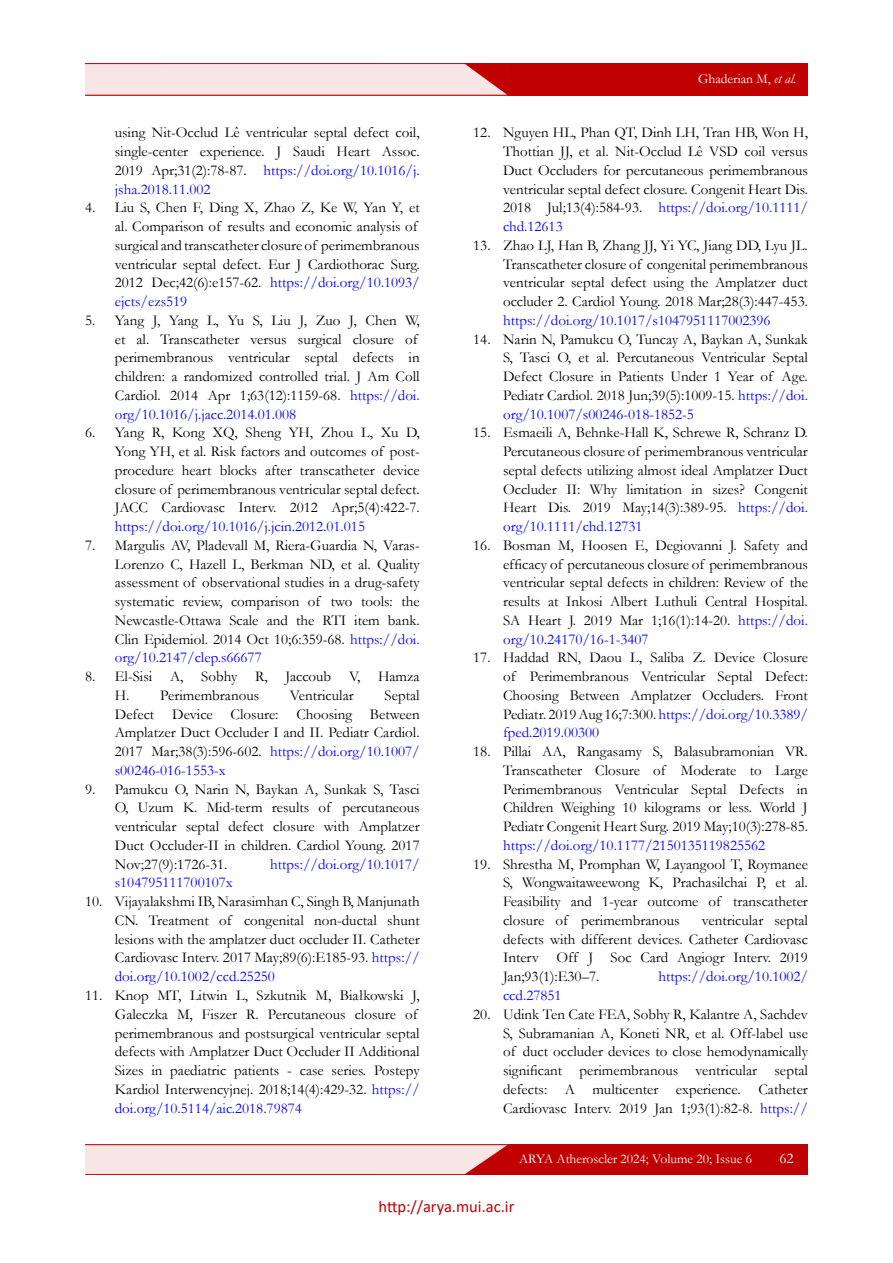
<style>
.page{position:relative;width:893px;height:1263px;background:#fff}
.page>*{position:absolute;margin:0;border:0;box-sizing:border-box;transform-origin:0 0}
.t1{font:16.5px "Calibri";color:#c00000}
.t2{font:15px/18.8px "Garamond";color:#000;text-align:justify}
.t3{font:15px "Garamond";color:#00f}
.t4{font:15px "Garamond";color:#fff}
.t5{font:13.5px "Garamond";color:#fff}
.s1{color:#00f}
.s2{font-style:italic}
</style>
<div class="page">
<img style="left:85px;top:1144px;width:723px;height:30px">
<img style="left:85px;top:64px;width:723px;height:31px">
<p class="t2" style="left:115px;top:123px;width:306px">using Nit-Occlud Lê ventricular septal defect coil, single-center experience. J Saudi Heart Assoc.<br>2019 Apr;31(2):78-87. <span class="s1">https://doi.org/10.1016/j. jsha.2018.11.002</span></p>
<p class="t2" style="left:115px;top:198px;width:306px;text-align:left;text-indent:-30px">4. Liu S, Chen F, Ding X, Zhao Z, Ke W, Yan Y, et al. Comparison of results and economic analysis of surgical and transcatheter closure of perimembranous ventricular septal defect. Eur J Cardiothorac Surg.<br>2012 Dec;42(6):e157-62. <span class="s1">https://doi.org/10.1093/ ejcts/ezs519</span></p>
<p class="t2" style="left:115px;top:310px;width:306px;text-align:left;text-indent:-30px">5. Yang J, Yang L, Yu S, Liu J, Zuo J, Chen W, et al. Transcatheter versus surgical closure of perimembranous ventricular septal defects in children: a randomized controlled trial. J Am Coll Cardiol. 2014 Apr 1;63(12):1159-68. <span class="s1">https://doi. org/10.1016/j.jacc.2014.01.008</span></p>
<p class="t2" style="left:115px;top:423px;width:306px;text-indent:-30px">6. Yang R, Kong XQ, Sheng YH, Zhou L, Xu D, Yong YH, et al. Risk factors and outcomes of post&shy;procedure heart blocks after transcatheter device closure of perimembranous ventricular septal defect.<br>JACC Cardiovasc Interv. 2012 Apr;5(4):422-7.</p>
<p class="t3" style="left:115px;top:516px;width:252px">https://doi.org/10.1016/j.jcin.2012.01.015</p>
<p class="t2" style="left:115px;top:535px;width:306px;text-indent:-30px">7. Margulis AV, Pladevall M, Riera-Guardia N, Varas-Lorenzo C, Hazell L, Berkman ND, et al. Quality assessment of observational studies in a drug-safety systematic review, comparison of two tools: the Newcastle-Ottawa Scale and the RTI item bank.<br>Clin Epidemiol. 2014 Oct 10;6:359-68. <span class="s1">https://doi. org/10.2147/clep.s66677</span></p>
<p class="t2" style="left:115px;top:667px;width:306px;text-indent:-30px">8. El-Sisi A, Sobhy R, Jaccoub V, Hamza<br>H. Perimembranous</p>
<p class="t2" style="left:115px;top:685px;width:306px;text-indent:270px">Septal Defect Device Closure: Choosing Between Amplatzer Duct Occluder I and II. Pediatr Cardiol.<br>2017 Mar;38(3):596-602. <span class="s1">https://doi.org/10.1007/ s00246-016-1553-x</span></p>
<p class="t2" style="left:115px;top:779px;width:306px;text-indent:-30px">9. Pamukcu O, Narin N, Baykan A, Sunkak S, Tasci O, Uzum K. Mid-term results of percutaneous ventricular septal defect closure with Amplatzer Duct Occluder-II in children. Cardiol Young. 2017<br>Nov;27(9):1726-31.</p>
<p class="t2" style="left:290px;top:685px;width:65px">Ventricular</p>
<p class="t3" style="left:270px;top:854px;width:151px">https://doi.org/10.1017/</p>
<p class="t3" style="left:115px;top:873px;width:119px">s104795111700107x</p>
<p class="t2" style="left:115px;top:892px;width:306px;text-indent:-30px">10. Vijayalakshmi IB, Narasimhan C, Singh B, Manjunath CN. Treatment of congenital non-ductal shunt lesions with the amplatzer duct occluder II. Catheter Cardiovasc Interv. 2017 May;89(6):E185-93. <span class="s1">https:// doi.org/10.1002/ccd.25250</span></p>
<p class="t2" style="left:115px;top:985px;width:306px;text-align:left;text-indent:-30px">11. Knop MT, Litwin L, Szkutnik M, Białkowski J, Galeczka M, Fiszer R. Percutaneous closure of perimembranous and postsurgical ventricular septal defects with Amplatzer Duct Occluder II Additional Sizes in paediatric patients - case series. Postepy Kardiol Interwencyjnej. 2018;14(4):429-32. <span class="s1">https:// doi.org/10.5114/aic.2018.79874</span></p>
<p class="t5" style="left:698px;top:70px;width:100px">Ghaderian M, <span class="s2">et al.</span></p>
<p class="t2" style="left:503px;top:123px;width:306px;text-indent:-30px">12. Nguyen HL, Phan QT, Dinh LH, Tran HB, Won H, Thottian JJ, et al. Nit-Occlud Lê VSD coil versus Duct Occluders for percutaneous perimembranous ventricular septal defect closure. Congenit Heart Dis.<br>2018 Jul;13(4):584-93. <span class="s1">https://doi.org/10.1111/ chd.12613</span></p>
<p class="t2" style="left:503px;top:235px;width:306px;text-indent:-30px">13. Zhao LJ, Han B, Zhang JJ, Yi YC, Jiang DD, Lyu JL.<br>Transcatheter closure of congenital perimembranous ventricular septal defect using the Amplatzer duct occluder 2. Cardiol Young. 2018 Mar;28(3):447-453.</p>
<p class="t3" style="left:503px;top:310px;width:269px">https://doi.org/10.1017/s1047951117002396</p>
<p class="t2" style="left:503px;top:329px;width:306px;text-indent:-30px">14. Narin N, Pamukcu O, Tuncay A, Baykan A, Sunkak S, Tasci O, et al. Percutaneous Ventricular Septal Defect Closure in Patients Under 1 Year of Age.<br>Pediatr Cardiol. 2018 Jun;39(5):1009-15. <span class="s1">https://doi. org/10.1007/s00246-018-1852-5</span></p>
<p class="t2" style="left:503px;top:423px;width:306px;text-indent:-30px">15. Esmaeili A, Behnke-Hall K, Schrewe R, Schranz D.<br>Percutaneous closure of perimembranous ventricular septal defects utilizing almost ideal Amplatzer Duct Occluder II: Why limitation in sizes? Congenit Heart Dis. 2019 May;14(3):389-95. <span class="s1">https://doi. org/10.1111/chd.12731</span></p>
<p class="t2" style="left:503px;top:535px;width:306px;text-indent:-30px">16. Bosman M, Hoosen E, Degiovanni J. Safety and efficacy of percutaneous closure of perimembranous ventricular septal defects in children: Review of the results at Inkosi Albert Luthuli Central Hospital.<br>SA Heart J. 2019 Mar 1;16(1):14-20. <span class="s1">https://doi. org/10.24170/16-1-3407</span></p>
<p class="t2" style="left:503px;top:648px;width:306px;text-indent:-30px">17. Haddad RN, Daou L, Saliba Z. Device Closure of Perimembranous Ventricular Septal Defect:<br>Choosing Between Amplatzer Occluders. Front Pediatr. 2019 Aug 16;7:300. <span class="s1">https://doi.org/10.3389/ fped.2019.00300</span></p>
<p class="t2" style="left:503px;top:742px;width:306px;text-indent:-30px">18. Pillai AA, Rangasamy S, Balasubramonian VR.<br>Transcatheter Closure of Moderate to Large Perimembranous Ventricular Septal Defects in Children Weighing 10 kilograms or less. World J Pediatr Congenit Heart Surg. 2019 May;10(3):278-85.</p>
<p class="t3" style="left:503px;top:835px;width:264px">https://doi.org/10.1177/2150135119825562</p>
<p class="t2" style="left:503px;top:854px;width:306px;text-indent:-30px">19. Shrestha M, Promphan W, Layangool T, Roymanee S, Wongwaitaweewong K, Prachasilchai P, et al.<br>Feasibility and 1-year outcome of transcatheter closure of perimembranous</p>
<p class="t2" style="left:503px;top:910px;width:306px;text-indent:199px">ventricular septal defects with different devices. Catheter Cardiovasc Interv Off J Soc Card Angiogr Interv. 2019<br>Jan;93(1):E30–7.</p>
<p class="t3" style="left:658px;top:966px;width:151px">https://doi.org/10.1002/</p>
<p class="t3" style="left:503px;top:985px;width:60px">ccd.27851</p>
<p class="t2" style="left:503px;top:1004px;width:306px;text-indent:-30px">20. Udink Ten Cate FEA, Sobhy R, Kalantre A, Sachdev S, Subramanian A, Koneti NR, et al. Off-label use of duct occluder devices to close hemodynamically significant perimembranous ventricular septal defects: A multicenter experience. Catheter Cardiovasc Interv. 2019 Jan 1;93(1):82-8. <span class="s1">https://</span></p>
<p class="t5" style="left:519px;top:1150px;width:234px">ARYA Atheroscler 2024; Volume 20; Issue 6</p>
<p class="t4" style="left:779px;top:1148px;width:16px">62</p>
<p class="t1" style="left:379px;top:1195px;width:137px">http://arya.mui.ac.ir</p>
</div>
